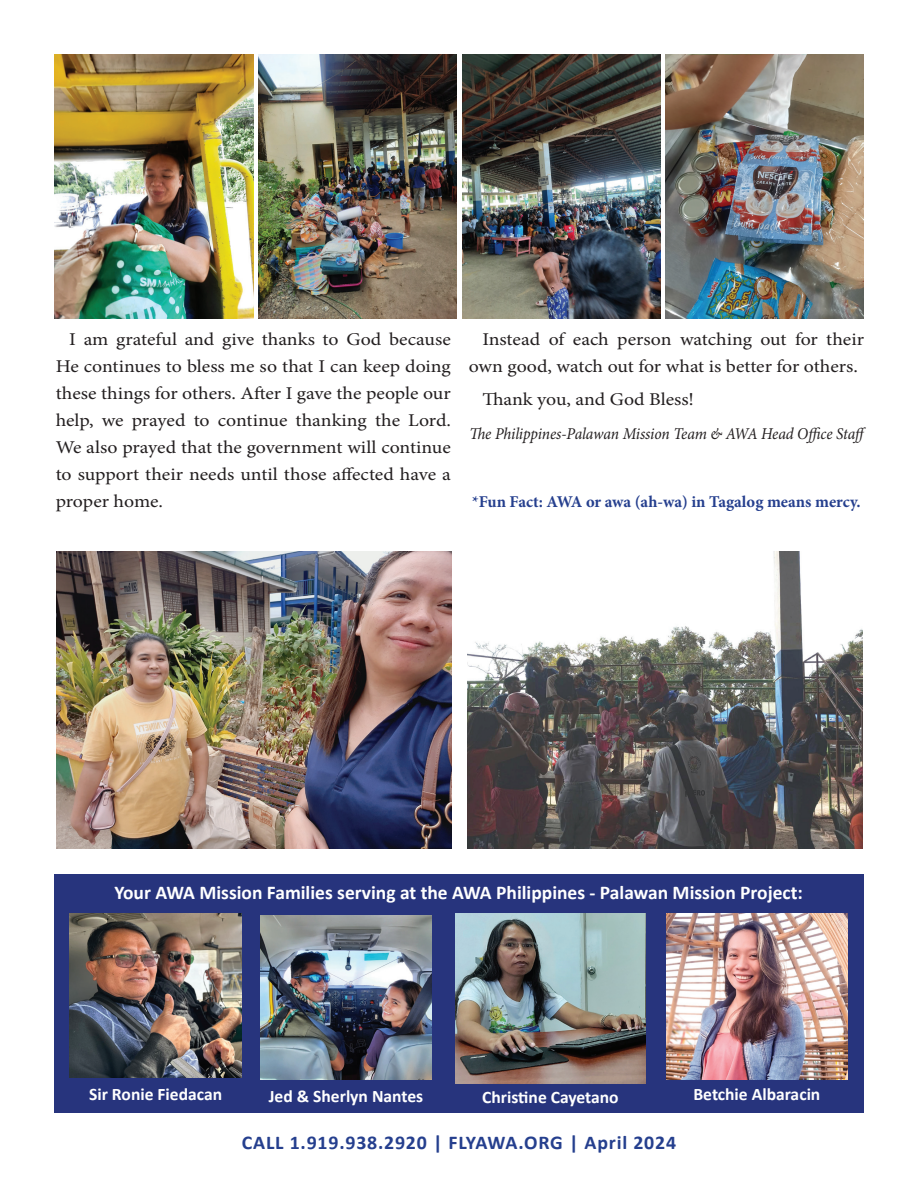
<style>
.page{position:relative;width:918px;height:1188px;background:#fff}
.page>*{position:absolute;margin:0;border:0;box-sizing:border-box;transform-origin:0 0}
.t1{font:700 19.5px "Calibri";color:#fff}
.t2{font:700 19.5px "Calibri";letter-spacing:.04em;color:#253f8e}
.t3{font:18px/27px "Minion Pro";letter-spacing:-.005em;color:#231f20;text-align:justify;scale:1.1 1}
.t4{font:700 17.55px "Calibri";color:#fff}
.t5{font:italic 16.5px "Minion Pro";letter-spacing:-.01em;color:#231f20;scale:.94 1}
.t6{font:700 16.5px "Minion Pro";color:#253f8e}
</style>
<div class="page">
<div style="left:54px;top:874px;width:810px;height:239px;background:#27347d"></div>
<img style="left:455px;top:913px;width:191px;height:170px">
<img style="left:666px;top:913px;width:181px;height:167px">
<img style="left:260px;top:915px;width:172px;height:165px">
<img style="left:70px;top:913px;width:171px;height:165px">
<img style="left:55px;top:54px;width:199px;height:265px">
<img style="left:258px;top:54px;width:199px;height:265px">
<img style="left:462px;top:54px;width:199px;height:265px">
<img style="left:665px;top:54px;width:199px;height:265px">
<img style="left:56px;top:552px;width:395px;height:296px">
<img style="left:468px;top:552px;width:395px;height:296px">
<p class="t3" style="left:56px;top:325px;width:361px;text-indent:14px">I am grateful and give thanks to God because He continues to bless me so that I can keep doing these things for others. After I gave the people our help, we prayed to continue thanking the Lord.<br>We also prayed that the government will continue to support their needs until those affected have a proper home.</p>
<p class="t3" style="left:469px;top:325px;width:361px;text-indent:14px">Instead of each person watching out for their own good, watch out for what is better for others.</p>
<p class="t3" style="left:482px;top:386px;width:194px">Thank you, and God Bless!</p>
<p class="t5" style="left:469px;top:423px;width:426px">The Philippines-Palawan Mission Team &amp; AWA Head Office Staff</p>
<p class="t6" style="left:472px;top:490px;width:390px">*Fun Fact: AWA or awa (ah-wa) in Tagalog means mercy.</p>
<p class="t1" style="left:115px;top:879px;width:690px">Your AWA Mission Families serving at the AWA Philippines - Palawan Mission Project:</p>
<p class="t4" style="left:89px;top:1082px;width:134px">Sir Ronie Fiedacan</p>
<p class="t4" style="left:269px;top:1083px;width:156px">Jed &amp; Sherlyn Nantes</p>
<p class="t4" style="left:482px;top:1085px;width:138px">Christine Cayetano</p>
<p class="t4" style="left:693px;top:1081px;width:128px">Betchie Albaracin</p>
<p class="t2" style="left:242px;top:1128px;width:436px">CALL 1.919.938.2920 | FLYAWA.ORG | April 2024</p>
</div>
